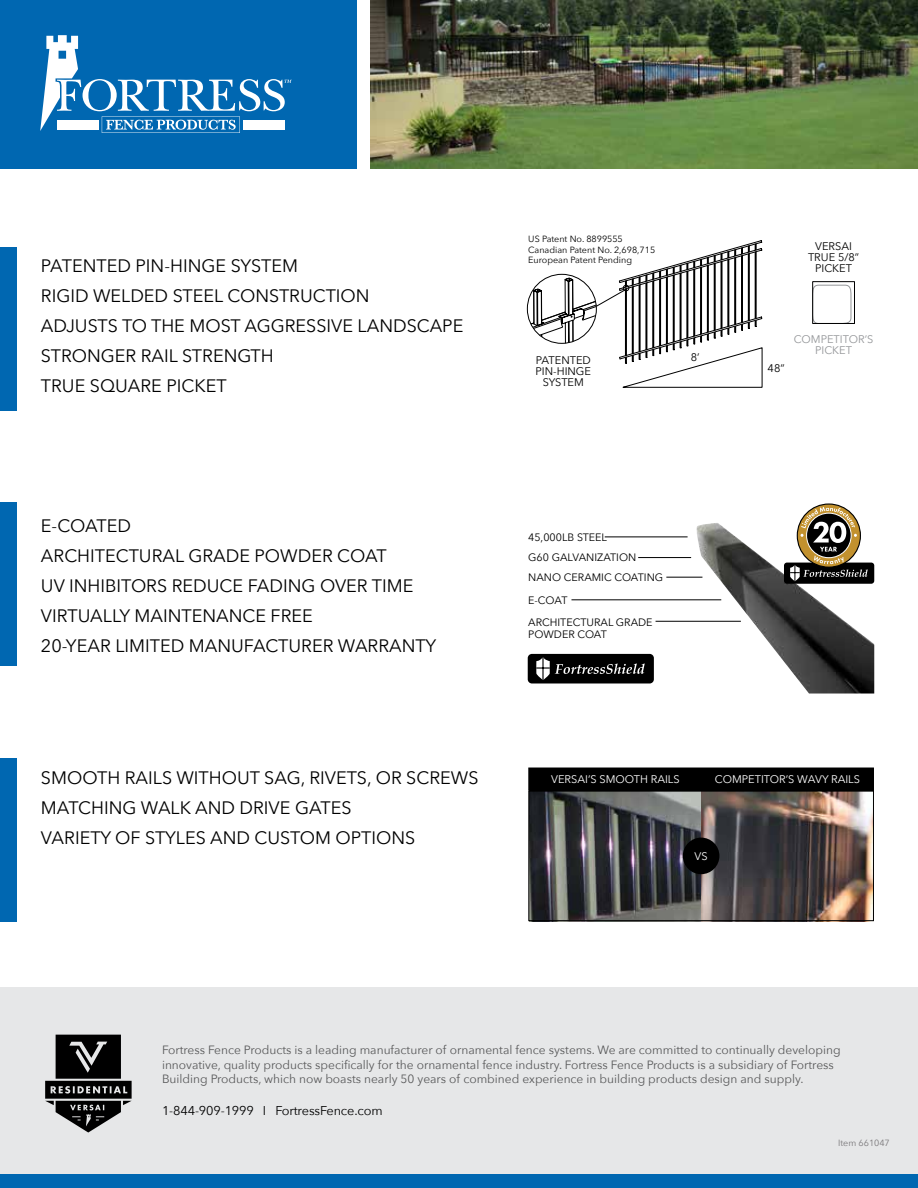
<style>
.page{position:relative;width:918px;height:1188px;background:#fff}
.page>*{position:absolute;margin:0;border:0;box-sizing:border-box;transform-origin:0 0}
.t1{font:18px/30px "Avenir Next";color:#000}
.t2{font:12.75px "Avenir Next";letter-spacing:-.01em;color:#000}
.t3{font:12px/14.4px "Avenir Next";color:#282829}
.t4{font:10.95px/11.1px "Avenir Next";color:#000;text-align:center}
.t5{font:10.95px "Avenir Next";color:#fff}
.t6{font:10.95px/10.9px "Avenir Next";color:#939598;text-align:center}
.t7{font:10.65px/20px "Avenir Next";color:#000}
.t8{font:9px/10.5px "Avenir Next";color:#000}
.t9{font:9px "Avenir Next";color:#797779}
</style>
<div class="page">
<div style="left:0;top:987px;width:918px;height:201px;background:#e6e7e8"></div>
<img style="left:370px;top:0;width:548px;height:168px">
<svg style="left:527px;top:240px;width:236px;height:148px"></svg>
<svg style="left:814px;top:284px;width:38px;height:38px"></svg>
<div style="left:812px;top:281px;width:43px;height:43px;border:1px solid #000"></div>
<img style="left:530px;top:793px;width:342px;height:126px">
<div style="left:528px;top:791px;width:346px;height:130px;border:1px solid #000"></div>
<div style="left:683px;top:838px;width:36px;height:36px;background:#000;border-radius:50%"></div>
<div style="left:529px;top:768px;width:344px;height:22px;background:#000"></div>
<div style="left:528px;top:768px;width:346px;height:23px;border:1px solid #000"></div>
<div style="left:0;top:247px;width:16px;height:164px;background:#0067b1"></div>
<div style="left:0;top:503px;width:16px;height:163px;background:#0067b1"></div>
<div style="left:0;top:758px;width:16px;height:164px;background:#0067b1"></div>
<svg style="left:45px;top:1035px;width:87px;height:98px"></svg>
<div style="left:0;top:1174px;width:918px;height:14px;background:#0067b1"></div>
<div style="left:0;top:0;width:356px;height:168px;background:#0067b1"></div>
<svg style="left:40px;top:35px;width:252px;height:98px"></svg>
<div style="left:528px;top:654px;width:126px;height:29px;background:#000;border-radius:4px"></div>
<svg style="left:536px;top:657px;width:109px;height:23px"></svg>
<hr style="left:656px;top:621px;width:85px;height:1px;background:#000">
<hr style="left:571px;top:600px;width:150px;height:1px;background:#000">
<hr style="left:666px;top:577px;width:36px;height:1px;background:#000">
<hr style="left:638px;top:557px;width:53px;height:1px;background:#000">
<hr style="left:605px;top:537px;width:83px;height:1px;background:#000">
<img style="left:695px;top:523px;width:179px;height:171px">
<div style="left:784px;top:563px;width:90px;height:21px;background:#000;border-radius:3px"></div>
<svg style="left:790px;top:507px;width:78px;height:74px"></svg>
<p class="t1" style="left:41px;top:250px;width:424px">PATENTED PIN-HINGE SYSTEM<br>RIGID WELDED STEEL CONSTRUCTION<br>ADJUSTS TO THE MOST AGGRESSIVE LANDSCAPE<br>STRONGER RAIL STRENGTH<br>TRUE SQUARE PICKET</p>
<p class="t1" style="left:41px;top:510px;width:397px">E-COATED<br>ARCHITECTURAL GRADE POWDER COAT<br>UV INHIBITORS REDUCE FADING OVER TIME<br>VIRTUALLY MAINTENANCE FREE<br>20-YEAR LIMITED MANUFACTURER WARRANTY</p>
<p class="t1" style="left:41px;top:762px;width:439px">SMOOTH RAILS WITHOUT SAG, RIVETS, OR SCREWS<br>MATCHING WALK AND DRIVE GATES<br>VARIETY OF STYLES AND CUSTOM OPTIONS</p>
<p class="t8" style="left:528px;top:234px;width:128px">US Patent No. 8899555<br>Canadian Patent No. 2,698,715<br>European Patent Pending</p>
<p class="t4" style="left:536px;top:354px;width:57px">PATENTED<br>PIN-HINGE<br>SYSTEM</p>
<p class="t4" style="left:691px;top:351px;width:10px">8’</p>
<p class="t7" style="left:528px;top:527px;width:137px">45,000LB STEEL<br>G60 GALVANIZATION<br>NANO CERAMIC COATING</p>
<p class="t7" style="left:528px;top:589px;width:126px;line-height:21.8px">E-COAT<br>ARCHITECTURAL GRADE</p>
<p class="t7" style="left:528px;top:624px;width:80px">POWDER COAT</p>
<p class="t4" style="left:808px;top:240px;width:53px">VERSAI<br>TRUE 5/8”<br>PICKET</p>
<p class="t4" style="left:768px;top:362px;width:19px">48”</p>
<p class="t6" style="left:794px;top:334px;width:81px">COMPETITOR’S<br>PICKET</p>
<p class="t5" style="left:551px;top:770px;width:130px">VERSAI’S SMOOTH RAILS</p>
<p class="t5" style="left:715px;top:770px;width:147px">COMPETITOR’S WAVY RAILS</p>
<p class="t5" style="left:695px;top:847px;width:15px">VS</p>
<p class="t3" style="left:162px;top:1042px;width:680px">Fortress Fence Products is a leading manufacturer of ornamental fence systems. We are committed to continually developing innovative, quality products specifically for the ornamental fence industry. Fortress Fence Products is a subsidiary of Fortress<br>Building Products, which now boasts nearly 50 years of combined experience in building products design and supply.</p>
<p class="t2" style="left:162px;top:1100px;width:222px">1-844-909-1999 I FortressFence.com</p>
<p class="t9" style="left:838px;top:1136px;width:53px">Item 661047</p>
</div>
